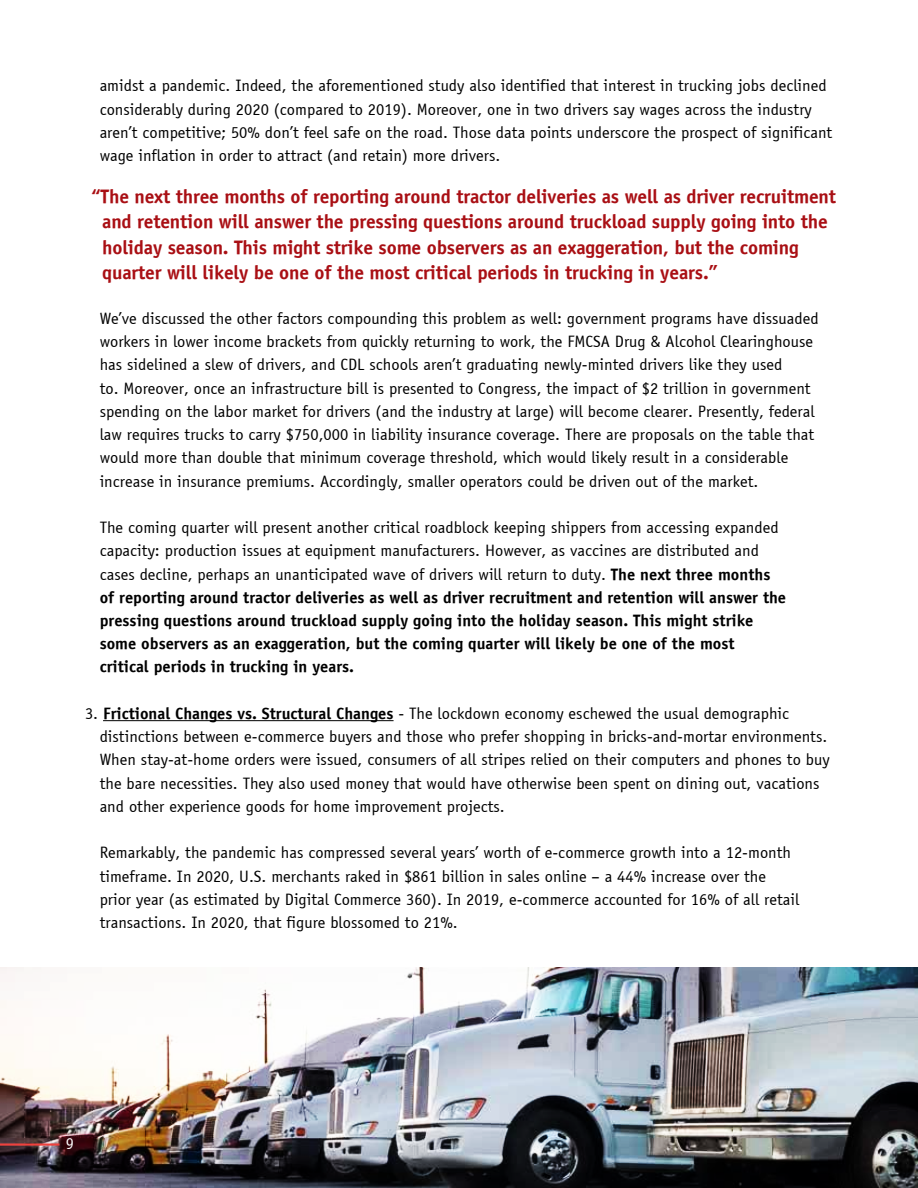
<style>
.page{position:relative;width:918px;height:1188px;background:#fff}
.page>*{position:absolute;margin:0;border:0;box-sizing:border-box;transform-origin:0 0}
.t1{font:19.5px/25.5px "USX Bold";letter-spacing:-.01em;color:#a90f14}
.t2{font:16.5px/23.2px "USX Book";color:#000}
.t3{font:16.5px/23.2px "USX Bold";color:#000}
.t4{font:16.5px "USX Book";color:#fff}
.s1{font-family:"USX Bold"}
</style>
<div class="page">
<img style="left:0;top:967px;width:918px;height:221px">
<hr style="left:103px;top:720px;width:291px;height:1px;background:#000">
<hr style="left:0;top:1143px;width:60px;height:3px;background:#ef413d">
<p class="t2" style="left:100px;top:74px;width:734px">amidst a pandemic. Indeed, the aforementioned study also identified that interest in trucking jobs declined considerably during 2020 (compared to 2019). Moreover, one in two drivers say wages across the industry aren’t competitive; 50% don’t feel safe on the road. Those data points underscore the prospect of significant wage inflation in order to attract (and retain) more drivers.</p>
<p class="t1" style="left:102px;top:183px;width:735px;text-indent:-11px">“The next three months of reporting around tractor deliveries as well as driver recruitment and retention will answer the pressing questions around truckload supply going into the holiday season. This might strike some observers as an exaggeration, but the coming quarter will likely be one of the most critical periods in trucking in years.”</p>
<p class="t2" style="left:100px;top:307px;width:721px">We’ve discussed the other factors compounding this problem as well: government programs have dissuaded workers in lower income brackets from quickly returning to work, the FMCSA Drug &amp; Alcohol Clearinghouse has sidelined a slew of drivers, and CDL schools aren’t graduating newly-minted drivers like they used<br>to. Moreover, once an infrastructure bill is presented to Congress, the impact of $2 trillion in government spending on the labor market for drivers (and the industry at large) will become clearer. Presently, federal law requires trucks to carry $750,000 in liability insurance coverage. There are proposals on the table that would more than double that minimum coverage threshold, which would likely result in a considerable increase in insurance premiums. Accordingly, smaller operators could be driven out of the market.</p>
<p class="t2" style="left:100px;top:516px;width:680px">The coming quarter will present another critical roadblock keeping shippers from accessing expanded capacity: production issues at equipment manufacturers. However, as vaccines are distributed and cases decline, perhaps an unanticipated wave of drivers will return to duty. <span class="s1">The next three months</span></p>
<p class="t3" style="left:100px;top:585px;width:688px">of reporting around tractor deliveries as well as driver recruitment and retention will answer the pressing questions around truckload supply going into the holiday season. This might strike some observers as an exaggeration, but the coming quarter will likely be one of the most critical periods in trucking in years.</p>
<p class="t2" style="left:100px;top:702px;width:732px;text-indent:-15px">3. <span class="s1">Frictional Changes vs. Structural Changes</span> - The lockdown economy eschewed the usual demographic distinctions between e-commerce buyers and those who prefer shopping in bricks-and-mortar environments.<br>When stay-at-home orders were issued, consumers of all stripes relied on their computers and phones to buy the bare necessities. They also used money that would have otherwise been spent on dining out, vacations and other experience goods for home improvement projects.</p>
<p class="t2" style="left:100px;top:841px;width:701px">Remarkably, the pandemic has compressed several years’ worth of e-commerce growth into a 12-month timeframe. In 2020, U.S. merchants raked in $861 billion in sales online – a 44% increase over the prior year (as estimated by Digital Commerce 360). In 2019, e-commerce accounted for 16% of all retail transactions. In 2020, that figure blossomed to 21%.</p>
<p class="t4" style="left:66px;top:1134px;width:10px">9</p>
</div>
